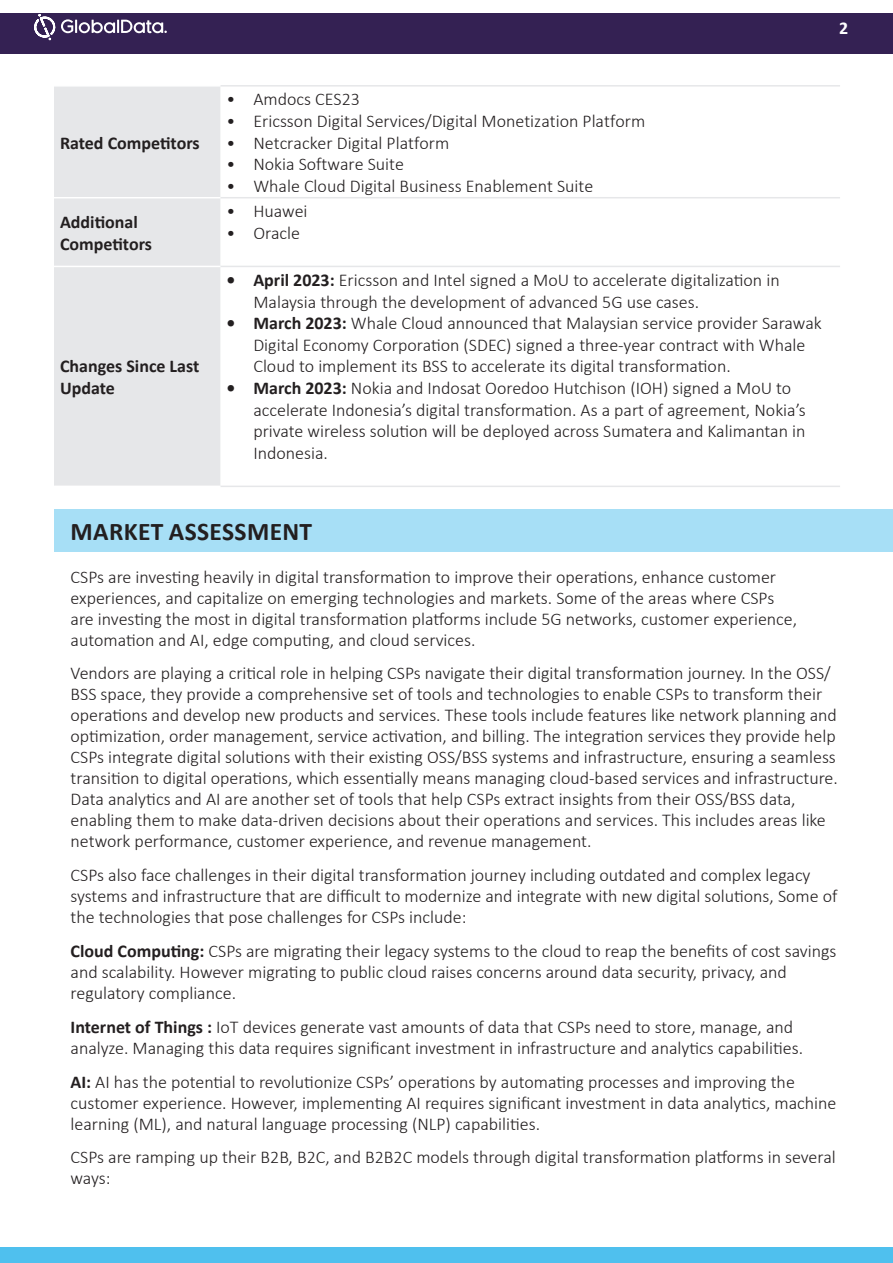
<style>
.page{position:relative;width:893px;height:1263px;background:#fff}
.page>*{position:absolute;margin:0;border:0;box-sizing:border-box;transform-origin:0 0}
.t1{font:700 25.5px "Calibri";letter-spacing:.015em;color:#231f20}
.t2{font:300 18px/21px "Calibri";color:#231f20}
.t3{font:700 18px/21.6px "Calibri";color:#231f20}
.t4{font:700 18px "Calibri";color:#fff}
.s1{font-weight:700}
</style>
<div class="page">
<div style="left:0;top:1247px;width:893px;height:16px;background:#4fc0ee"></div>
<div style="left:0;top:14px;width:893px;height:40px;background:#342153"></div>
<svg style="left:34px;top:14px;width:133px;height:26px"></svg>
<div style="left:54px;top:87px;width:166px;height:399px;background:#e6e7e9"></div>
<hr style="left:220px;top:85px;width:620px;height:2px;background:#e6e7e9">
<hr style="left:220px;top:197px;width:620px;height:1px;background:#e6e7e9">
<hr style="left:220px;top:266px;width:620px;height:1px;background:#e6e7e9">
<hr style="left:220px;top:486px;width:620px;height:1px;background:#e6e7e9">
<hr style="left:54px;top:197px;width:166px;height:1px;background:#fff">
<hr style="left:54px;top:266px;width:166px;height:1px;background:#fff">
<div style="left:54px;top:509px;width:839px;height:42px;background:#a7dff6"></div>
<p class="t3" style="left:60px;top:131px;width:141px">Rated Competitors</p>
<p class="t3" style="left:60px;top:211px;width:94px">Additional<br>Competitors</p>
<p class="t3" style="left:60px;top:355px;width:141px">Changes Since Last<br>Update</p>
<p class="t4" style="left:839px;top:15px;width:11px">2</p>
<p class="t2" style="left:226px;top:89px;width:135px">• Amdocs CES23</p>
<p class="t2" style="left:226px;top:110px;width:420px">• Ericsson Digital Services/Digital Monetization Platform</p>
<p class="t2" style="left:226px;top:132px;width:224px">• Netcracker Digital Platform</p>
<p class="t2" style="left:226px;top:153px;width:179px">• Nokia Software Suite</p>
<p class="t2" style="left:226px;top:175px;width:369px">• Whale Cloud Digital Business Enablement Suite</p>
<p class="t2" style="left:226px;top:201px;width:83px">• Huawei</p>
<p class="t2" style="left:226px;top:222px;width:75px">• Oracle</p>
<p class="t2" style="left:253px;top:269px;width:528px;line-height:21.6px;text-indent:-27px"><span class="s1">• April 2023:</span> Ericsson and Intel signed a MoU to accelerate digitalization in<br>Malaysia through the development of advanced 5G use cases.</p>
<p class="t2" style="left:253px;top:312px;width:570px;line-height:21.6px;text-indent:-27px"><span class="s1">• March 2023:</span> Whale Cloud announced that Malaysian service provider Sarawak<br>Digital Economy Corporation (SDEC) signed a three-year contract with Whale<br>Cloud to implement its BSS to accelerate its digital transformation.</p>
<p class="t2" style="left:253px;top:377px;width:554px;line-height:21.6px;text-indent:-27px"><span class="s1">• March 2023:</span> Nokia and Indosat Ooredoo Hutchison (IOH) signed a MoU to accelerate Indonesia’s digital transformation. As a part of agreement, Nokia’s private wireless solution will be deployed across Sumatera and Kalimantan in Indonesia.</p>
<h1 class="t1" style="left:71px;top:513px;width:243px">MARKET ASSESSMENT</h1>
<p class="t2" style="left:71px;top:566px;width:728px">CSPs are investing heavily in digital transformation to improve their operations, enhance customer experiences, and capitalize on emerging technologies and markets. Some of the areas where CSPs are investing the most in digital transformation platforms include 5G networks, customer experience, automation and AI, edge computing, and cloud services.</p>
<p class="t2" style="left:71px;top:663px;width:769px">Vendors are playing a critical role in helping CSPs navigate their digital transformation journey. In the OSS/ BSS space, they provide a comprehensive set of tools and technologies to enable CSPs to transform their operations and develop new products and services. These tools include features like network planning and optimization, order management, service activation, and billing. The integration services they provide help CSPs integrate digital solutions with their existing OSS/BSS systems and infrastructure, ensuring a seamless transition to digital operations, which essentially means managing cloud-based services and infrastructure.<br>Data analytics and AI are another set of tools that help CSPs extract insights from their OSS/BSS data, enabling them to make data-driven decisions about their operations and services. This includes areas like network performance, customer experience, and revenue management.</p>
<p class="t2" style="left:71px;top:864px;width:768px">CSPs also face challenges in their digital transformation journey including outdated and complex legacy systems and infrastructure that are difficult to modernize and integrate with new digital solutions, Some of the technologies that pose challenges for CSPs include:</p>
<p class="t2" style="left:71px;top:940px;width:767px"><span class="s1">Cloud Computing:</span> CSPs are migrating their legacy systems to the cloud to reap the benefits of cost savings and scalability. However migrating to public cloud raises concerns around data security, privacy, and regulatory compliance.</p>
<p class="t2" style="left:71px;top:1016px;width:734px"><span class="s1">Internet of Things :</span> IoT devices generate vast amounts of data that CSPs need to store, manage, and analyze. Managing this data requires significant investment in infrastructure and analytics capabilities.</p>
<p class="t2" style="left:71px;top:1071px;width:767px"><span class="s1">AI:</span> AI has the potential to revolutionize CSPs’ operations by automating processes and improving the customer experience. However, implementing AI requires significant investment in data analytics, machine learning (ML), and natural language processing (NLP) capabilities.</p>
<p class="t2" style="left:71px;top:1147px;width:767px">CSPs are ramping up their B2B, B2C, and B2B2C models through digital transformation platforms in several ways:</p>
</div>
